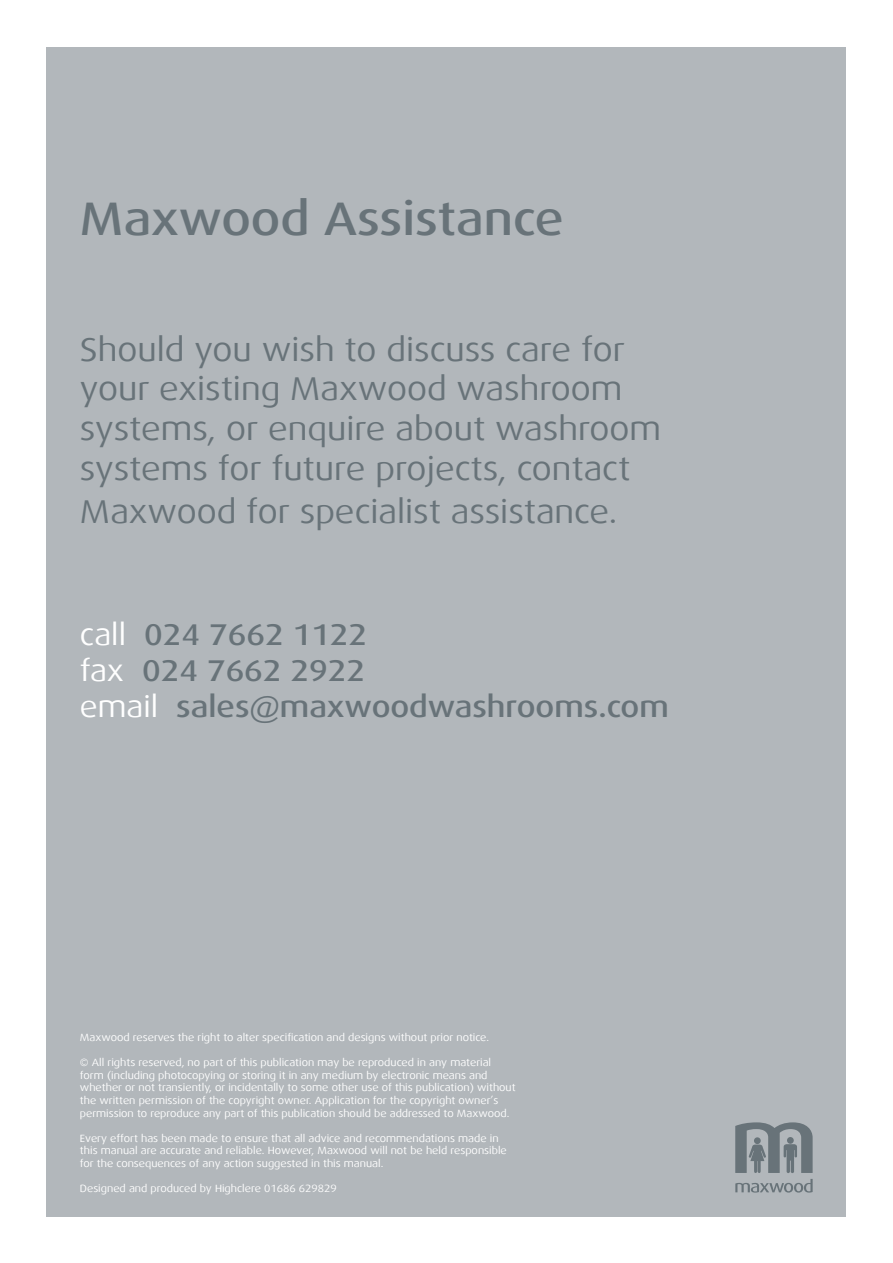
<style>
.page{position:relative;width:893px;height:1263px;background:#fff}
.page>*{position:absolute;margin:0;border:0;box-sizing:border-box;transform-origin:0 0}
.t1{font:500 47.1px "Dax Wide";color:#687379}
.t2{font:33px/39.6px "Dax Wide";color:#687379}
.t3{font:500 30px "Dax Wide";color:#687379}
.t4{font:10.5px/12.6px "Dax Wide";color:#fff}
.s1{font-weight:400;color:#fff}
</style>
<div class="page">
<div style="left:47px;top:48px;width:799px;height:1169px;background:#b2b7bb"></div>
<svg style="left:735px;top:1179px;width:78px;height:13px"></svg>
<svg style="left:735px;top:1122px;width:78px;height:51px"></svg>
<p class="t1" style="left:80px;top:192px;width:485px">Maxwood Assistance</p>
<p class="t2" style="left:80px;top:330px;width:583px">Should you wish to discuss care for your existing Maxwood washroom systems, or enquire about washroom systems for future projects, contact</p>
<p class="t2" style="left:80px;top:492px;width:539px">Maxwood for specialist assistance.</p>
<p class="t3" style="left:80px;top:618px;width:289px"><span class="s1">call</span> 024 7662 1122</p>
<p class="t3" style="left:80px;top:654px;width:287px"><span class="s1">fax</span> 024 7662 2922</p>
<p class="t3" style="left:80px;top:690px;width:590px"><span class="s1">email</span> sales@maxwoodwashrooms.com</p>
<p class="t4" style="left:80px;top:1031px;width:411px">Maxwood reserves the right to alter specification and designs without prior notice.</p>
<p class="t4" style="left:80px;top:1056px;width:437px">© All rights reserved, no part of this publication may be reproduced in any material form (including photocopying or storing it in any medium by electronic means and whether or not transiently, or incidentally to some other use of this publication) without the written permission of the copyright owner. Application for the copyright owner’s permission to reproduce any part of this publication should be addressed to Maxwood.</p>
<p class="t4" style="left:80px;top:1132px;width:428px">Every effort has been made to ensure that all advice and recommendations made in this manual are accurate and reliable. However, Maxwood will not be held responsible for the consequences of any action suggested in this manual.</p>
<p class="t4" style="left:80px;top:1182px;width:258px">Designed and produced by Highclere 01686 629829</p>
</div>
